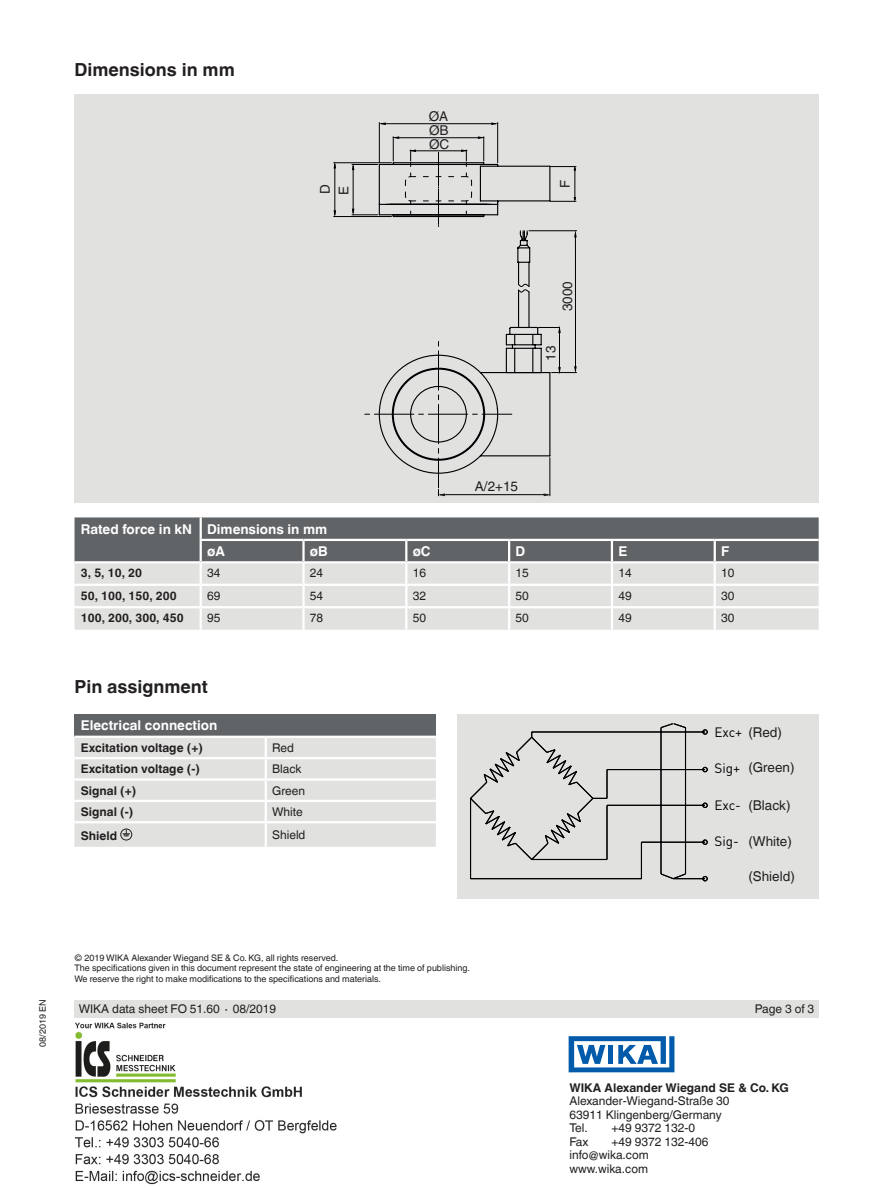
<style>
.page{position:relative;width:893px;height:1188px;background:#fff}
.page>*{position:absolute;margin:0;border:0;box-sizing:border-box;transform-origin:0 0}
.t1{font:700 18px "Helvetica World";color:#231f20}
.t2{font:700 13.5px/22.5px "Helvetica World";color:#fff}
.t3{font:13.5px/14px "Helvetica World";color:#231f20;text-align:justify}
.t4{font:13.5px "DIN";color:#000001}
.t5{font:12px/13.5px "Helvetica World";color:#231f20}
.t6{font:700 12px "Helvetica World";color:#231f20}
.t7{font:9px/10.5px "Helvetica World";color:#231f20}
</style>
<div class="page">
<div style="left:74px;top:1000px;width:745px;height:18px;background:#e1e2e0"></div>
<div style="left:457px;top:714px;width:362px;height:185px;background:#e1e2e0"></div>
<svg style="left:569px;top:1036px;width:105px;height:36px"></svg>
<div style="left:74px;top:94px;width:745px;height:408px;background:#e1e2e0"></div>
<svg style="left:470px;top:723px;width:238px;height:159px"></svg>
<svg style="left:378px;top:162px;width:173px;height:312px"></svg>
<hr style="left:379px;top:123px;width:1px;height:40px;background:#000002">
<hr style="left:497px;top:123px;width:1px;height:40px;background:#000002">
<hr style="left:383px;top:123px;width:111px;height:1px;background:#000002">
<svg style="left:378px;top:122px;width:8px;height:3px"></svg>
<svg style="left:491px;top:122px;width:8px;height:3px"></svg>
<svg style="left:390px;top:136px;width:97px;height:91px"></svg>
<hr style="left:353px;top:169px;width:1px;height:42px;background:#000002">
<svg style="left:352px;top:163px;width:26px;height:7px"></svg>
<svg style="left:352px;top:208px;width:26px;height:8px"></svg>
<hr style="left:334px;top:162px;width:58px;height:1px;background:#000002">
<hr style="left:334px;top:216px;width:58px;height:1px;background:#000002">
<hr style="left:335px;top:167px;width:1px;height:45px;background:#000002">
<svg style="left:333px;top:161px;width:3px;height:8px"></svg>
<svg style="left:333px;top:210px;width:3px;height:8px"></svg>
<svg style="left:518px;top:230px;width:11px;height:62px"></svg>
<hr style="left:559px;top:332px;width:1px;height:37px;background:#000002">
<hr style="left:529px;top:230px;width:48px;height:1px;background:#000002">
<svg style="left:538px;top:324px;width:23px;height:9px"></svg>
<hr style="left:575px;top:235px;width:1px;height:133px;background:#000002">
<svg style="left:574px;top:230px;width:3px;height:8px"></svg>
<svg style="left:552px;top:366px;width:25px;height:8px"></svg>
<hr style="left:550px;top:458px;width:1px;height:38px;background:#000002">
<hr style="left:443px;top:494px;width:103px;height:1px;background:#000002">
<svg style="left:365px;top:341px;width:147px;height:156px"></svg>
<svg style="left:543px;top:493px;width:8px;height:4px"></svg>
<hr style="left:575px;top:169px;width:1px;height:30px;background:#000002">
<svg style="left:550px;top:164px;width:26px;height:7px"></svg>
<svg style="left:550px;top:197px;width:26px;height:6px"></svg>
<div style="left:75px;top:517px;width:744px;height:44px;background:#616466"></div>
<div style="left:75px;top:563px;width:744px;height:67px;background:#e1e2e0"></div>
<hr style="left:200px;top:517px;width:2px;height:22px;background:#fff">
<hr style="left:200px;top:539px;width:103px;height:2px;background:#fff">
<hr style="left:200px;top:541px;width:2px;height:20px;background:#fff">
<hr style="left:303px;top:539px;width:103px;height:2px;background:#fff">
<hr style="left:302px;top:541px;width:3px;height:20px;background:#fff">
<hr style="left:406px;top:539px;width:103px;height:2px;background:#fff">
<hr style="left:405px;top:541px;width:2px;height:20px;background:#fff">
<hr style="left:509px;top:539px;width:103px;height:2px;background:#fff">
<hr style="left:508px;top:541px;width:2px;height:20px;background:#fff">
<hr style="left:612px;top:539px;width:103px;height:2px;background:#fff">
<hr style="left:611px;top:541px;width:2px;height:20px;background:#fff">
<hr style="left:715px;top:539px;width:104px;height:2px;background:#fff">
<hr style="left:714px;top:541px;width:2px;height:20px;background:#fff">
<hr style="left:200px;top:563px;width:2px;height:21px;background:#fff">
<hr style="left:302px;top:563px;width:3px;height:21px;background:#fff">
<hr style="left:405px;top:563px;width:2px;height:21px;background:#fff">
<hr style="left:508px;top:563px;width:2px;height:21px;background:#fff">
<hr style="left:611px;top:563px;width:2px;height:21px;background:#fff">
<hr style="left:714px;top:563px;width:2px;height:21px;background:#fff">
<hr style="left:75px;top:584px;width:126px;height:2px;background:#fff">
<hr style="left:201px;top:584px;width:102px;height:2px;background:#fff">
<hr style="left:200px;top:586px;width:2px;height:20px;background:#fff">
<hr style="left:303px;top:584px;width:103px;height:2px;background:#fff">
<hr style="left:302px;top:586px;width:3px;height:20px;background:#fff">
<hr style="left:406px;top:584px;width:103px;height:2px;background:#fff">
<hr style="left:405px;top:586px;width:2px;height:20px;background:#fff">
<hr style="left:509px;top:584px;width:103px;height:2px;background:#fff">
<hr style="left:508px;top:586px;width:2px;height:20px;background:#fff">
<hr style="left:612px;top:584px;width:103px;height:2px;background:#fff">
<hr style="left:611px;top:586px;width:2px;height:20px;background:#fff">
<hr style="left:715px;top:584px;width:104px;height:2px;background:#fff">
<hr style="left:714px;top:586px;width:2px;height:20px;background:#fff">
<hr style="left:75px;top:606px;width:126px;height:2px;background:#fff">
<hr style="left:201px;top:606px;width:102px;height:2px;background:#fff">
<hr style="left:200px;top:608px;width:2px;height:22px;background:#fff">
<hr style="left:303px;top:606px;width:103px;height:2px;background:#fff">
<hr style="left:302px;top:608px;width:3px;height:22px;background:#fff">
<hr style="left:406px;top:606px;width:103px;height:2px;background:#fff">
<hr style="left:405px;top:608px;width:2px;height:22px;background:#fff">
<hr style="left:509px;top:606px;width:103px;height:2px;background:#fff">
<hr style="left:508px;top:608px;width:2px;height:22px;background:#fff">
<hr style="left:612px;top:606px;width:103px;height:2px;background:#fff">
<hr style="left:611px;top:608px;width:2px;height:22px;background:#fff">
<hr style="left:715px;top:606px;width:104px;height:2px;background:#fff">
<hr style="left:714px;top:608px;width:2px;height:22px;background:#fff">
<div style="left:74px;top:714px;width:362px;height:23px;background:#616466"></div>
<hr style="left:74px;top:736px;width:192px;height:2px;background:#fff">
<hr style="left:266px;top:736px;width:170px;height:2px;background:#fff">
<svg style="left:74px;top:738px;width:362px;height:109px;background:#e3e4e2"></svg>
<img style="left:74px;top:1022px;width:263px;height:162px">
<h1 class="t1" style="left:75px;top:60px;width:162px">Dimensions in mm</h1>
<h2 class="t3" style="left:316px;top:195px;width:12px;line-height:18.8px;rotate:-90deg">D<br>E</h2>
<h2 class="t3" style="left:429px;top:109px;width:22px">ØA ØB ØC</h2>
<h2 class="t3" style="left:558px;top:188px;width:10px;rotate:-90deg">F</h2>
<h2 class="t3" style="left:561px;top:311px;width:32px;rotate:-90deg">3000</h2>
<h2 class="t3" style="left:544px;top:361px;width:17px;rotate:-90deg">13</h2>
<p class="t7" style="left:37px;top:1047px;width:49px;rotate:-90deg">08/2019 EN</p>
<h2 class="t3" style="left:475px;top:479px;width:45px">A/2+15</h2>
<h2 class="t2" style="left:207px;top:518px;width:122px;text-indent:-126px">Rated force in kN Dimensions in mm øA</h2>
<h2 class="t2" style="left:310px;top:540px;width:19px">øB</h2>
<h2 class="t2" style="left:413px;top:540px;width:20px">øC</h2>
<h2 class="t2" style="left:515px;top:540px;width:11px">D</h2>
<h2 class="t2" style="left:618px;top:540px;width:10px">E</h2>
<h2 class="t2" style="left:721px;top:540px;width:10px">F</h2>
<h3 class="t6" style="left:81px;top:566px;width:63px">3, 5, 10, 20</h3>
<h3 class="t5" style="left:207px;top:566px;width:15px">34</h3>
<h3 class="t5" style="left:310px;top:566px;width:15px">24</h3>
<h3 class="t5" style="left:413px;top:566px;width:15px">16</h3>
<h3 class="t5" style="left:515px;top:566px;width:15px">15</h3>
<h3 class="t5" style="left:618px;top:566px;width:15px">14</h3>
<h3 class="t5" style="left:721px;top:566px;width:15px">10</h3>
<h3 class="t6" style="left:81px;top:589px;width:97px">50, 100, 150, 200</h3>
<h3 class="t5" style="left:207px;top:589px;width:15px">69</h3>
<h3 class="t5" style="left:310px;top:589px;width:15px">54</h3>
<h3 class="t5" style="left:413px;top:589px;width:15px">32</h3>
<h3 class="t5" style="left:516px;top:589px;width:15px">50</h3>
<h3 class="t5" style="left:618px;top:589px;width:15px">49</h3>
<h3 class="t5" style="left:721px;top:589px;width:15px">30</h3>
<h3 class="t6" style="left:81px;top:611px;width:104px">100, 200, 300, 450</h3>
<h3 class="t5" style="left:207px;top:611px;width:15px">95</h3>
<h3 class="t5" style="left:310px;top:611px;width:15px">78</h3>
<h3 class="t5" style="left:413px;top:611px;width:15px">50</h3>
<h3 class="t5" style="left:516px;top:611px;width:15px">50</h3>
<h3 class="t5" style="left:618px;top:611px;width:15px">49</h3>
<h3 class="t5" style="left:721px;top:611px;width:15px">30</h3>
<h1 class="t1" style="left:75px;top:676px;width:135px">Pin assignment</h1>
<h2 class="t2" style="left:81px;top:714px;width:138px">Electrical connection</h2>
<h3 class="t6" style="left:81px;top:741px;width:124px">Excitation voltage (+)</h3>
<h3 class="t5" style="left:272px;top:741px;width:23px">Red</h3>
<h3 class="t6" style="left:81px;top:762px;width:121px">Excitation voltage (-)</h3>
<h3 class="t5" style="left:272px;top:762px;width:31px">Black</h3>
<h3 class="t6" style="left:81px;top:783px;width:57px">Signal (+)</h3>
<h3 class="t5" style="left:272px;top:784px;width:34px">Green</h3>
<h3 class="t6" style="left:81px;top:805px;width:54px">Signal (-)</h3>
<h3 class="t5" style="left:272px;top:805px;width:32px">White</h3>
<h3 class="t6" style="left:81px;top:829px;width:38px">Shield</h3>
<h3 class="t5" style="left:272px;top:828px;width:35px">Shield</h3>
<p class="t7" style="left:74px;top:952px;width:397px">© 2019 WIKA Alexander Wiegand SE &amp; Co. KG, all rights reserved.<br>The specifications given in this document represent the state of engineering at the time of publishing.<br>We reserve the right to make modifications to the specifications and materials.</p>
<h2 class="t3" style="left:748px;top:725px;width:35px">(Red)</h2>
<h2 class="t3" style="left:748px;top:761px;width:48px">(Green)</h2>
<h2 class="t3" style="left:748px;top:798px;width:44px">(Black)</h2>
<h2 class="t3" style="left:748px;top:835px;width:45px">(White)</h2>
<h2 class="t3" style="left:748px;top:869px;width:48px">(Shield)</h2>
<h2 class="t4" style="left:714px;top:724px;width:29px">Exc+</h2>
<h2 class="t4" style="left:714px;top:760px;width:27px">Sig+</h2>
<h2 class="t4" style="left:714px;top:797px;width:28px">Exc-</h2>
<h2 class="t4" style="left:714px;top:833px;width:26px">Sig-</h2>
<h3 class="t5" style="left:79px;top:1002px;width:199px">WIKA data sheet FO 51.60 ∙ 08/2019</h3>
<h3 class="t5" style="left:755px;top:1002px;width:61px">Page 3 of 3</h3>
<h3 class="t6" style="left:569px;top:1080px;width:221px">WIKA Alexander Wiegand SE &amp; Co. KG</h3>
<h3 class="t5" style="left:569px;top:1094px;width:162px">Alexander-Wiegand-Straße 30<br>63911 Klingenberg/Germany<br>Tel.</h3>
<h3 class="t5" style="left:611px;top:1121px;width:85px">+49 9372 132-0</h3>
<h3 class="t5" style="left:569px;top:1135px;width:21px">Fax</h3>
<h3 class="t5" style="left:569px;top:1135px;width:140px;text-indent:42px">+49 9372 132-406 info@wika.com www.wika.com</h3>
</div>
